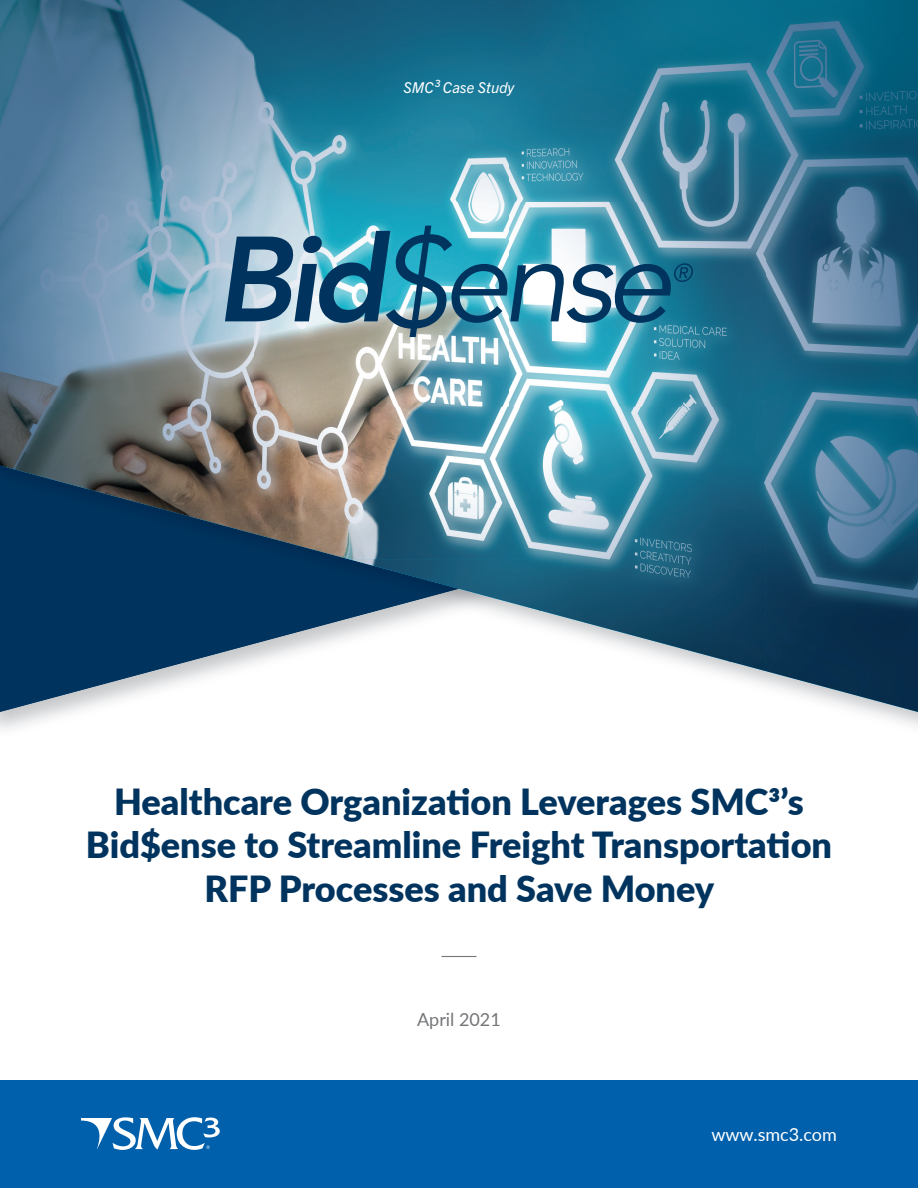
<style>
.page{position:relative;width:918px;height:1188px;background:#fff}
.page>*{position:absolute;margin:0;border:0;box-sizing:border-box;transform-origin:0 0}
.t1{font:900 36px/43.2px "Lato";color:#00345e;text-align:center}
.t2{font:18px "Lato";color:#fff}
.t3{font:18px "Lato";color:#757679}
.t4{font:italic 15px "Trade Gothic Next LT Pro";color:#fff}
</style>
<div class="page">
<svg style="left:0;top:509px;width:765px;height:203px"></svg>
<img style="left:0;top:0;width:765px;height:407px">
<img style="left:765px;top:0;width:153px;height:712px">
<img style="left:0;top:407px;width:561px;height:102px">
<img style="left:561px;top:407px;width:205px;height:254px">
<img style="left:160px;top:508px;width:401px;height:52px">
<img style="left:349px;top:559px;width:212px;height:52px">
<img style="left:538px;top:610px;width:23px;height:6px">
<img style="left:728px;top:661px;width:38px;height:10px">
<div style="left:0;top:1080px;width:918px;height:108px;background:#0160ac"></div>
<svg style="left:81px;top:1117px;width:139px;height:33px"></svg>
<hr style="left:442px;top:956px;width:34px;height:1px;background:#757679">
<svg style="left:225px;top:226px;width:468px;height:111px;background:#5c99af"></svg>
<p class="t4" style="left:403px;top:77px;width:113px">SMC³ Case Study</p>
<p class="t1" style="left:86px;top:779px;width:748px">Healthcare Organization Leverages SMC3’s<br>Bid$ense to Streamline Freight Transportation<br>RFP Processes and Save Money</p>
<p class="t3" style="left:417px;top:1006px;width:85px">April 2021</p>
<p class="t2" style="left:711px;top:1122px;width:127px">www.smc3.com</p>
</div>
